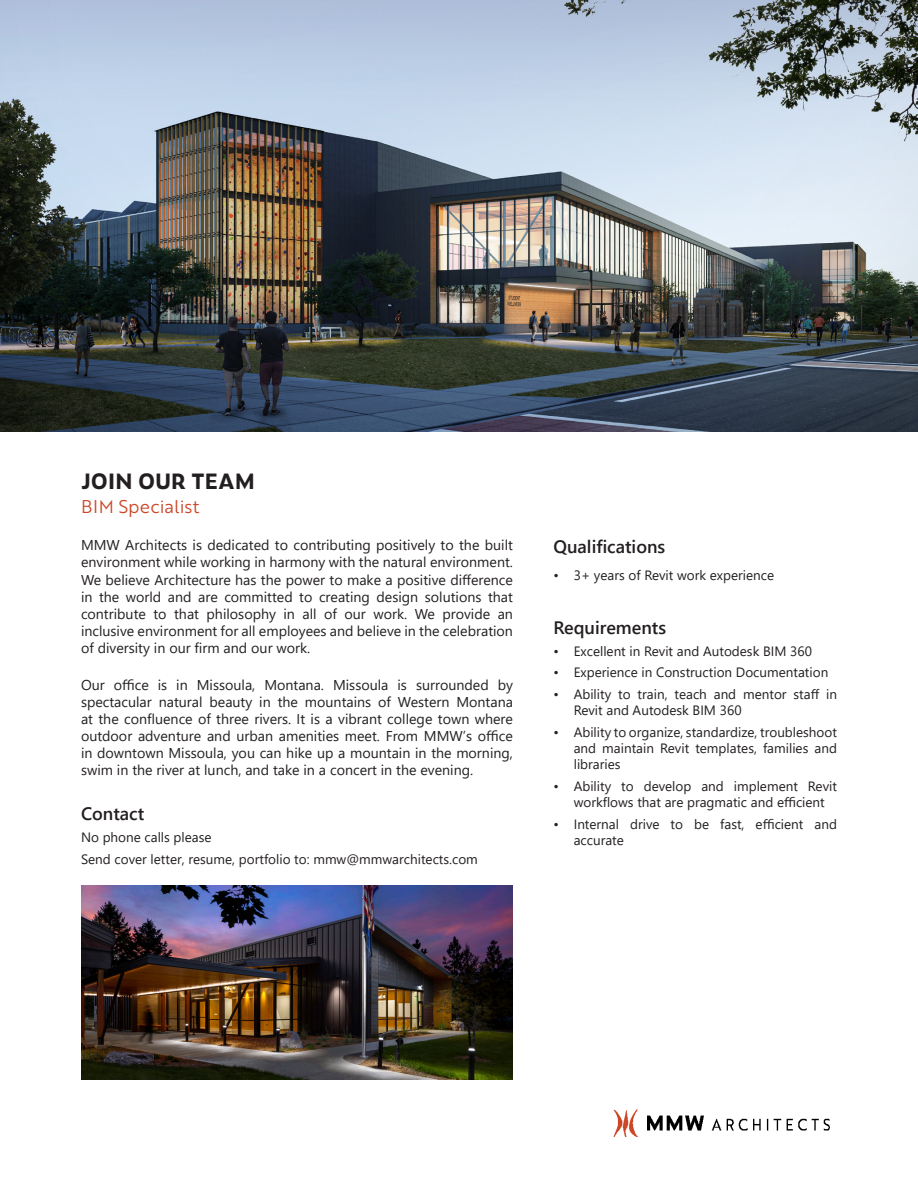
<style>
.page{position:relative;width:918px;height:1188px;background:#fff}
.page>*{position:absolute;margin:0;border:0;box-sizing:border-box;transform-origin:0 0}
.t1{font:700 21px "Zeitung Pro";color:#231f20}
.t2{font:600 18px "Segoe UI";color:#231f20}
.t3{font:18px "Brother 1816 Book";letter-spacing:.005em;color:#cb4727}
.t4{font:14.25px/17.1px "Segoe UI";color:#231f20;text-align:justify}
.t5{font:13.5px/16.2px "Segoe UI";color:#231f20}
</style>
<div class="page">
<img style="left:613px;top:1110px;width:217px;height:26px">
<img style="left:0;top:0;width:918px;height:432px">
<img style="left:81px;top:886px;width:432px;height:194px">
<p class="t1" style="left:81px;top:465px;width:176px">JOIN OUR TEAM</p>
<p class="t3" style="left:81px;top:493px;width:120px">BIM Specialist</p>
<p class="t4" style="left:81px;top:536px;width:434px">MMW Architects is dedicated to contributing positively to the built environment while working in harmony with the natural environment.<br>We believe Architecture has the power to make a positive difference in the world and are committed to creating design solutions that contribute to that philosophy in all of our work. We provide an inclusive environment for all employees and believe in the celebration of diversity in our firm and our work.</p>
<p class="t4" style="left:81px;top:675px;width:434px">Our office is in Missoula, Montana. Missoula is surrounded by spectacular natural beauty in the mountains of Western Montana at the confluence of three rivers. It is a vibrant college town where outdoor adventure and urban amenities meet. From MMW’s office in downtown Missoula, you can hike up a mountain in the morning, swim in the river at lunch, and take in a concert in the evening.</p>
<p class="t2" style="left:81px;top:797px;width:65px">Contact</p>
<p class="t5" style="left:81px;top:828px;width:132px">No phone calls please</p>
<p class="t5" style="left:81px;top:849px;width:398px">Send cover letter, resume, portfolio to: mmw@mmwarchitects.com</p>
<p class="t2" style="left:554px;top:530px;width:113px">Qualifications</p>
<p class="t5" style="left:554px;top:566px;width:222px">• 3+ years of Revit work experience</p>
<p class="t2" style="left:554px;top:611px;width:114px">Requirements</p>
<p class="t5" style="left:554px;top:642px;width:260px">• Excellent in Revit and Autodesk BIM 360</p>
<p class="t5" style="left:554px;top:663px;width:276px">• Experience in Construction Documentation</p>
<p class="t5" style="left:574px;top:685px;width:265px;text-indent:-20px">• Ability to train, teach and mentor staff in<br>Revit and Autodesk BIM 360</p>
<p class="t5" style="left:574px;top:723px;width:265px;text-align:justify;text-indent:-20px">• Ability to organize, standardize, troubleshoot and maintain Revit templates, families and libraries</p>
<p class="t5" style="left:574px;top:777px;width:265px;text-indent:-20px">• Ability to develop and implement Revit workflows that are pragmatic and efficient</p>
<p class="t5" style="left:574px;top:814px;width:265px;text-indent:-20px">• Internal drive to be fast, efficient and accurate</p>
</div>
